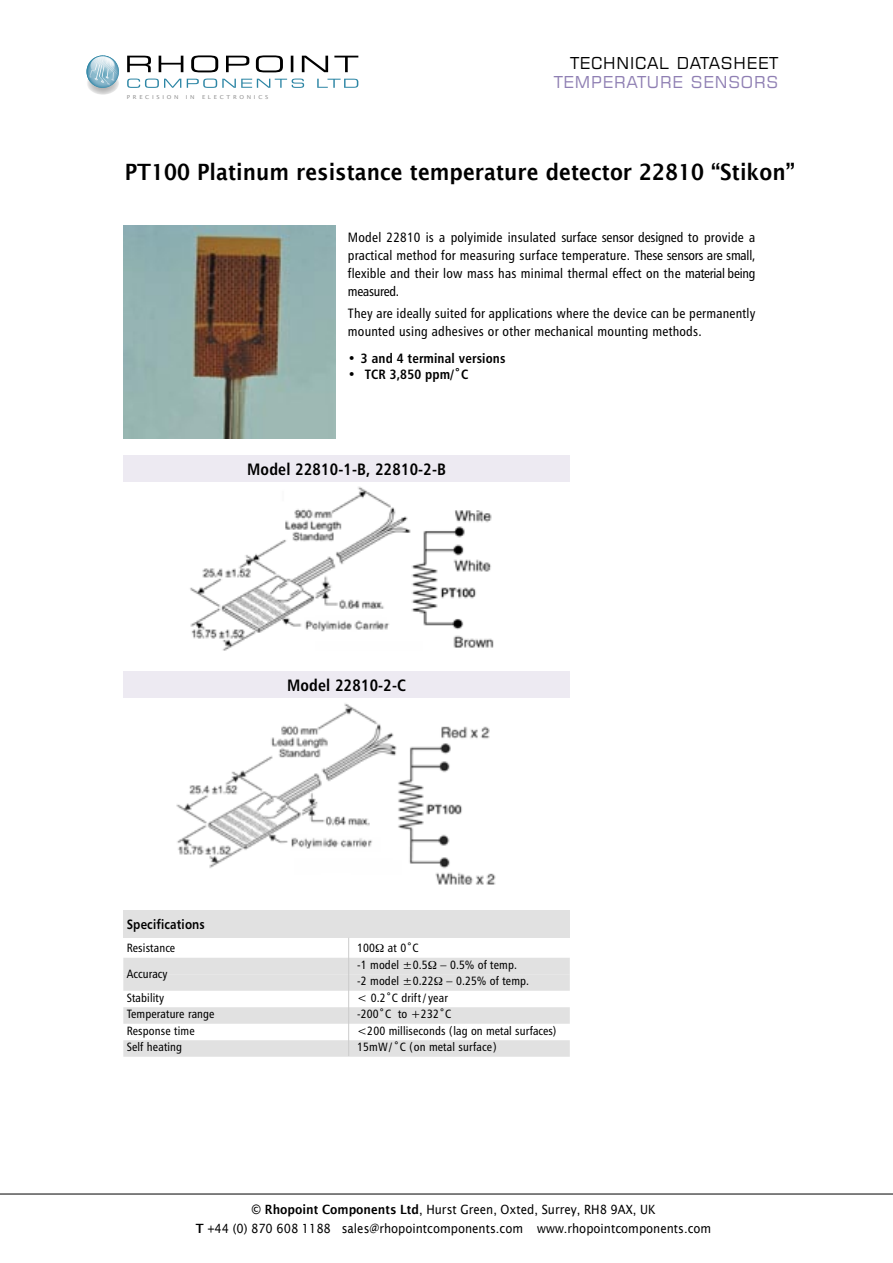
<style>
.page{position:relative;width:893px;height:1263px;background:#fff}
.page>*{position:absolute;margin:0;border:0;box-sizing:border-box;transform-origin:0 0}
.AppNoteMainHeader{font:600 22.5px "Lucida Sans";color:#000;scale:.9 1}
.Bullet_points{font:16.5px "Humanist 777 BT Bold Condensed B";letter-spacing:.01em;color:#000}
.Contents_title1{font:16.5px "Square 721 BT";letter-spacing:.05em;color:#000}
.Contents_title1-2{font:16.5px "Square 721 BT";letter-spacing:.05em;color:#8f7fb3}
.Product_description{font:13.5px/18px "Humanist 777 BT Roman Condensed B";letter-spacing:.015em;color:#000;text-align:justify}
.Bullet_points-2{font:13.5px "Humanist 777 BT Bold Condensed B";letter-spacing:.01em;color:#000}
.Specifications_title{font:13.5px "Humanist 777 BT Bold B";letter-spacing:.015em;color:#000;scale:.85 1}
.t1{font:12.75px "Lucida Sans";color:#000;scale:.9 1}
.Specifications_text_grey{font:12px "Humanist 777 BT Roman Condensed B";letter-spacing:.01em;color:#000}
.Specifications_text_white{font:12px "Humanist 777 BT Roman Condensed B";letter-spacing:.01em;color:#000}
.t2{font:5.4px "Lucida Sans";letter-spacing:.45em;color:#939393;scale:1.11 1}
.s1{font-weight:600}
</style>
<div class="page">
<svg style="left:87px;top:72px;width:32px;height:23px"></svg>
<svg style="left:127px;top:56px;width:24px;height:16px"></svg>
<svg style="left:159px;top:56px;width:24px;height:16px"></svg>
<svg style="left:191px;top:55px;width:27px;height:17px"></svg>
<svg style="left:226px;top:56px;width:23px;height:16px"></svg>
<svg style="left:256px;top:55px;width:27px;height:17px"></svg>
<svg style="left:291px;top:56px;width:2px;height:16px"></svg>
<svg style="left:302px;top:56px;width:26px;height:16px"></svg>
<svg style="left:334px;top:56px;width:24px;height:16px"></svg>
<svg style="left:86px;top:55px;width:33px;height:33px"></svg>
<svg style="left:127px;top:79px;width:54px;height:9px"></svg>
<svg style="left:187px;top:79px;width:117px;height:9px"></svg>
<svg style="left:317px;top:79px;width:41px;height:9px"></svg>
<svg style="left:88px;top:55px;width:31px;height:31px"></svg>
<hr style="left:0;top:1194px;width:893px;height:1px;background:#000">
<img style="left:123px;top:225px;width:213px;height:213px">
<img style="left:176px;top:703px;width:320px;height:181px">
<div style="left:150px;top:686px;width:127px;height:42px;background:#fff"></div>
<div style="left:123px;top:671px;width:447px;height:27px;background:#edeaf2"></div>
<img style="left:190px;top:486px;width:304px;height:164px">
<div style="left:138px;top:476px;width:139px;height:48px;background:#fff"></div>
<div style="left:123px;top:455px;width:447px;height:27px;background:#edeaf2"></div>
<div style="left:123px;top:958px;width:447px;height:16px;background:#e1e1e1"></div>
<div style="left:123px;top:974px;width:447px;height:17px;background:#e1e1e1"></div>
<div style="left:123px;top:1007px;width:447px;height:17px;background:#e1e1e1"></div>
<div style="left:123px;top:1040px;width:447px;height:17px;background:#e1e1e1"></div>
<div style="left:123px;top:910px;width:447px;height:28px;background:#e1e1e1"></div>
<hr style="left:348px;top:938px;width:1px;height:118px;background:#cbcbcb">
<p class="t2" style="left:127px;top:94px;width:48px">PRECISION</p>
<p class="t2" style="left:186px;top:94px;width:9px">I N</p>
<p class="t2" style="left:202px;top:94px;width:61px">ELECTRONICS</p>
<p class="Contents_title1" style="left:570px;top:52px;width:209px">TECHNICAL DATASHEET</p>
<p class="Contents_title1-2" style="left:554px;top:72px;width:226px">TEMPERATURE SENSORS</p>
<p class="AppNoteMainHeader" style="left:125px;top:160px;width:746px">PT100 Platinum resistance temperature detector 22810 “Stikon”</p>
<p class="Product_description" style="left:348px;top:228px;width:409px">Model 22810 is a polyimide insulated surface sensor designed to provide a practical method for measuring surface temperature. These sensors are small, flexible and their low mass has minimal thermal effect on the material being measured.</p>
<p class="Product_description" style="left:348px;top:304px;width:409px">They are ideally suited for applications where the device can be permanently mounted using adhesives or other mechanical mounting methods.</p>
<p class="Bullet_points-2" style="left:348px;top:350px;width:159px">• 3 and 4 terminal versions</p>
<p class="Bullet_points-2" style="left:348px;top:366px;width:122px">• TCR 3,850 ppm/˚C</p>
<p class="Bullet_points" style="left:247px;top:459px;width:200px">Model 22810-1-B, 22810-2-B</p>
<p class="Bullet_points" style="left:287px;top:675px;width:120px">Model 22810-2-C</p>
<p class="Specifications_title" style="left:127px;top:916px;width:93px">Specifications</p>
<p class="Specifications_text_white" style="left:127px;top:941px;width:50px">Resistance</p>
<p class="Specifications_text_white" style="left:357px;top:941px;width:63px">100 at 0˚C</p>
<p class="Specifications_text_grey" style="left:357px;top:957px;width:161px">-1 model ±0.5 – 0.5% of temp.</p>
<p class="Specifications_text_grey" style="left:127px;top:966px;width:42px">Accuracy</p>
<p class="Specifications_text_grey" style="left:357px;top:974px;width:173px">-2 model ±0.22 – 0.25% of temp.</p>
<p class="Specifications_text_white" style="left:127px;top:990px;width:39px">Stability</p>
<p class="Specifications_text_white" style="left:357px;top:990px;width:92px">&lt; 0.2˚C drift / year</p>
<p class="Specifications_text_grey" style="left:127px;top:1007px;width:89px">Temperature range</p>
<p class="Specifications_text_grey" style="left:357px;top:1007px;width:96px">-200˚C to +232˚C</p>
<p class="Specifications_text_white" style="left:127px;top:1023px;width:70px">Response time</p>
<p class="Specifications_text_white" style="left:357px;top:1023px;width:200px">&lt;200 milliseconds (lag on metal surfaces)</p>
<p class="Specifications_text_grey" style="left:127px;top:1040px;width:57px">Self heating</p>
<p class="Specifications_text_grey" style="left:357px;top:1040px;width:141px">15mW/˚C (on metal surface)</p>
<p class="t1" style="left:251px;top:1202px;width:451px"><span class="s1">© Rhopoint Components Ltd</span>, Hurst Green, Oxted, Surrey, RH8 9AX, UK</p>
<p class="t1" style="left:196px;top:1221px;width:574px"><span class="s1">T</span> +44 (0) 870 608 1188 sales@rhopointcomponents.com www.rhopointcomponents.com</p>
</div>
